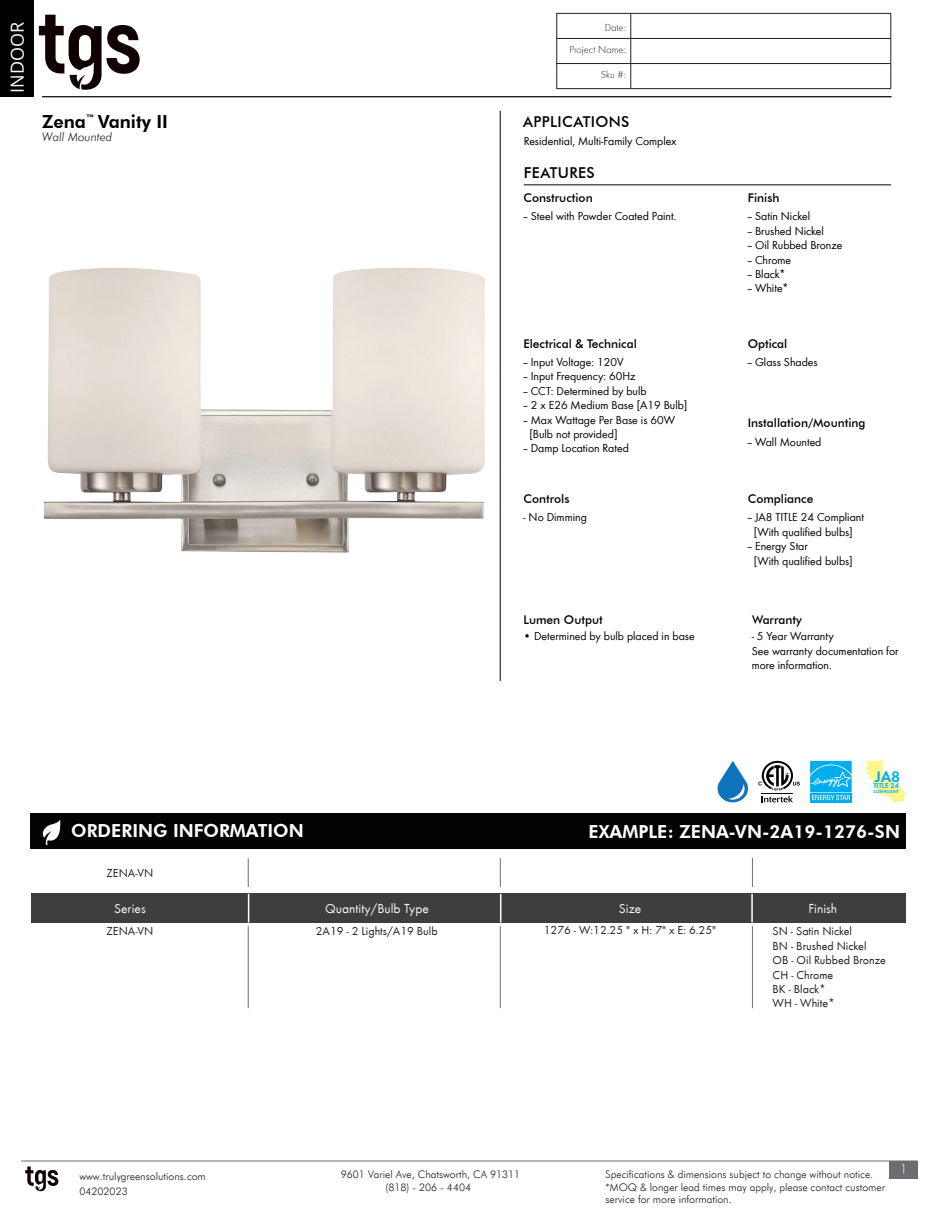
<style>
.page{position:relative;width:945px;height:1215px;background:#fff}
.page>*{position:absolute;margin:0;border:0;box-sizing:border-box;transform-origin:0 0}
.t1{font:800 18px "Futura BT";color:#fff}
.t2{font:800 18px "Futura BT";color:#000}
.t3{font:18px "Open Sans";color:#fafafa}
.t4{font:15.75px "Futura Dem";color:#00aeef}
.t5{font:500 15px "Futura BT";letter-spacing:.025em;color:#000}
.t6{font:300 15px "Futura Round";color:#f7f7f8}
.t7{font:13.5px "Futura Round";color:#f7f7f8}
.t8{font:12px/14.4px "Futura Boo";color:#000}
.t9{font:12px "Futura Round";color:#231f20}
.t10{font:500 12px "Futura BT";color:#000}
.t11{font:italic 300 12px "Futura BT";color:#231f20}
.t12{font:300 10.5px/12px "Futura BT";color:#231f20}
.t13{font:300 10.5px "Futura Round";color:#231f20}
.t14{font:7.35px "Futura Dem";color:#00aeef}
.t15{font:4.65px "Futura Dem";color:#00aeef}
</style>
<div class="page">
<svg style="left:25px;top:1167px;width:33px;height:24px"></svg>
<div style="left:889px;top:1161px;width:28px;height:18px;background:#6c6d70"></div>
<hr style="left:21px;top:1161px;width:896px;height:1px;background:#6c6d70">
<div style="left:0;top:0;width:34px;height:96px;background:#000"></div>
<svg style="left:39px;top:15px;width:101px;height:75px"></svg>
<hr style="left:42px;top:96px;width:849px;height:1px;background:#231f20">
<hr style="left:524px;top:184px;width:367px;height:1px;background:#231f20">
<hr style="left:500px;top:111px;width:1px;height:570px;background:#231f20">
<svg style="left:630px;top:14px;width:1px;height:74px"></svg>
<hr style="left:557px;top:13px;width:74px;height:1px;background:#231f20">
<hr style="left:631px;top:13px;width:260px;height:1px;background:#231f20">
<hr style="left:557px;top:38px;width:74px;height:1px;background:#231f20">
<hr style="left:631px;top:38px;width:260px;height:1px;background:#231f20">
<hr style="left:557px;top:63px;width:74px;height:1px;background:#231f20">
<svg style="left:556px;top:14px;width:1px;height:74px"></svg>
<hr style="left:631px;top:63px;width:260px;height:1px;background:#231f20">
<svg style="left:891px;top:14px;width:1px;height:74px"></svg>
<hr style="left:557px;top:88px;width:74px;height:1px;background:#231f20">
<hr style="left:631px;top:88px;width:260px;height:1px;background:#231f20">
<svg style="left:758px;top:761px;width:42px;height:41px"></svg>
<svg style="left:718px;top:761px;width:30px;height:41px"></svg>
<img style="left:44px;top:267px;width:441px;height:286px">
<div style="left:31px;top:893px;width:875px;height:30px;background:#3e3e3f"></div>
<div style="left:31px;top:813px;width:875px;height:36px;background:#030303"></div>
<svg style="left:43px;top:819px;width:18px;height:26px"></svg>
<svg style="left:248px;top:894px;width:1px;height:28px"></svg>
<svg style="left:500px;top:894px;width:1px;height:28px"></svg>
<hr style="left:248px;top:926px;width:1px;height:82px;background:#6c6d70">
<hr style="left:500px;top:926px;width:1px;height:82px;background:#6c6d70">
<hr style="left:751px;top:894px;width:2px;height:28px;background:#fff">
<hr style="left:752px;top:926px;width:1px;height:82px;background:#6c6d70">
<svg style="left:248px;top:858px;width:1px;height:29px"></svg>
<svg style="left:500px;top:858px;width:1px;height:29px"></svg>
<svg style="left:752px;top:858px;width:1px;height:29px"></svg>
<svg style="left:810px;top:800px;width:42px;height:2px"></svg>
<svg style="left:810px;top:761px;width:42px;height:39px"></svg>
<svg style="left:866px;top:761px;width:40px;height:41px"></svg>
<h1 class="t3" style="left:5px;top:93px;width:72px;rotate:-90deg">INDOOR</h1>
<p class="t2" style="left:42px;top:110px;width:127px">Zena<sup>™</sup> Vanity II</p>
<p class="t11" style="left:42px;top:129px;width:72px">Wall Mounted</p>
<p class="t13" style="left:605px;top:20px;width:23px">Date:</p>
<p class="t13" style="left:569px;top:43px;width:58px">Project Name:</p>
<p class="t13" style="left:601px;top:68px;width:26px">Sku #:</p>
<p class="t5" style="left:523px;top:112px;width:108px">APPLICATIONS</p>
<p class="t8" style="left:524px;top:134px;width:154px">Residential, Multi-Family Complex</p>
<p class="t5" style="left:524px;top:163px;width:73px">FEATURES</p>
<p class="t10" style="left:523px;top:190px;width:71px">Construction</p>
<p class="t8" style="left:523px;top:208px;width:154px">-- Steel with Powder Coated Paint.</p>
<p class="t10" style="left:748px;top:190px;width:33px">Finish</p>
<p class="t8" style="left:748px;top:208px;width:64px">-- Satin Nickel</p>
<p class="t8" style="left:748px;top:223px;width:78px">-- Brushed Nickel</p>
<p class="t8" style="left:748px;top:237px;width:96px">-- Oil Rubbed Bronze</p>
<p class="t8" style="left:748px;top:252px;width:45px">-- Chrome</p>
<p class="t8" style="left:748px;top:266px;width:40px">-- Black*</p>
<p class="t8" style="left:748px;top:280px;width:42px">-- White*</p>
<p class="t10" style="left:523px;top:336px;width:115px">Electrical &amp; Technical</p>
<p class="t10" style="left:748px;top:336px;width:41px">Optical</p>
<p class="t8" style="left:523px;top:354px;width:102px">-- Input Voltage: 120V</p>
<p class="t8" style="left:523px;top:369px;width:114px">-- Input Frequency: 60Hz</p>
<p class="t8" style="left:523px;top:383px;width:125px">-- CCT: Determined by bulb</p>
<p class="t8" style="left:523px;top:397px;width:166px">-- 2 x E26 Medium Base [A19 Bulb]</p>
<p class="t8" style="left:523px;top:412px;width:153px">-- Max Wattage Per Base is 60W</p>
<p class="t8" style="left:529px;top:426px;width:90px">[Bulb not provided]</p>
<p class="t8" style="left:523px;top:441px;width:107px">-- Damp Location Rated</p>
<p class="t8" style="left:748px;top:354px;width:71px">-- Glass Shades</p>
<p class="t10" style="left:748px;top:416px;width:119px">Installation/Mounting</p>
<p class="t8" style="left:748px;top:434px;width:75px">-- Wall Mounted</p>
<p class="t10" style="left:523px;top:491px;width:48px">Controls</p>
<p class="t10" style="left:748px;top:491px;width:67px">Compliance</p>
<p class="t8" style="left:523px;top:509px;width:65px">- No Dimming</p>
<p class="t8" style="left:748px;top:510px;width:118px">-- JA8 TITLE 24 Compliant</p>
<p class="t8" style="left:754px;top:524px;width:101px">[With qualified bulbs]</p>
<p class="t8" style="left:748px;top:538px;width:62px">-- Energy Star</p>
<p class="t8" style="left:754px;top:553px;width:101px">[With qualified bulbs]</p>
<p class="t10" style="left:523px;top:613px;width:81px">Lumen Output</p>
<p class="t8" style="left:523px;top:628px;width:173px">• Determined by bulb placed in base</p>
<p class="t10" style="left:752px;top:613px;width:51px">Warranty</p>
<p class="t8" style="left:752px;top:628px;width:84px">- 5 Year Warranty</p>
<p class="t8" style="left:752px;top:643px;width:148px">See warranty documentation for more information.</p>
<h2 class="t4" style="left:875px;top:765px;width:27px">JA8</h2>
<p class="t14" style="left:873px;top:780px;width:27px">TITLE 24</p>
<p class="t1" style="left:71px;top:819px;width:234px">ORDERING INFORMATION</p>
<p class="t9" style="left:107px;top:864px;width:48px">ZENA-VN</p>
<p class="t15" style="left:873px;top:789px;width:27px">COMPLIANT</p>
<p class="t1" style="left:588px;top:821px;width:313px">EXAMPLE: ZENA-VN-2A19-1276-SN</p>
<p class="t7" style="left:325px;top:899px;width:105px">Quantity/Bulb Type</p>
<p class="t9" style="left:316px;top:923px;width:123px">2A19 - 2 Lights/A19 Bulb</p>
<p class="t9" style="left:773px;top:923px;width:81px">SN - Satin Nickel</p>
<p class="t9" style="left:773px;top:937px;width:95px">BN - Brushed Nickel</p>
<p class="t9" style="left:773px;top:951px;width:115px">OB - Oil Rubbed Bronze</p>
<p class="t9" style="left:773px;top:966px;width:62px">CH - Chrome</p>
<p class="t9" style="left:773px;top:980px;width:55px">BK - Black*</p>
<p class="t9" style="left:773px;top:995px;width:64px">WH - White*</p>
<p class="t7" style="left:114px;top:899px;width:33px">Series</p>
<p class="t7" style="left:619px;top:899px;width:24px">Size</p>
<p class="t7" style="left:808px;top:899px;width:30px">Finish</p>
<p class="t9" style="left:107px;top:923px;width:48px">ZENA-VN</p>
<p class="t9" style="left:544px;top:921px;width:174px">1276 - W:12.25 " x H: 7" x E: 6.25"</p>
<p class="t12" style="left:79px;top:1170px;width:128px">www.trulygreensolutions.com</p>
<p class="t12" style="left:341px;top:1168px;width:181px">9601 Variel Ave, Chatsworth, CA 91311</p>
<p class="t12" style="left:606px;top:1169px;width:269px">Specifications &amp; dimensions subject to change without notice.</p>
<p class="t12" style="left:386px;top:1181px;width:87px">(818) - 206 - 4404</p>
<p class="t12" style="left:606px;top:1181px;width:281px">*MOQ &amp; longer lead times may apply, please contact customer service for more information.</p>
<p class="t12" style="left:79px;top:1186px;width:50px">04202023</p>
<p class="t6" style="left:900px;top:1159px;width:10px">1</p>
</div>
